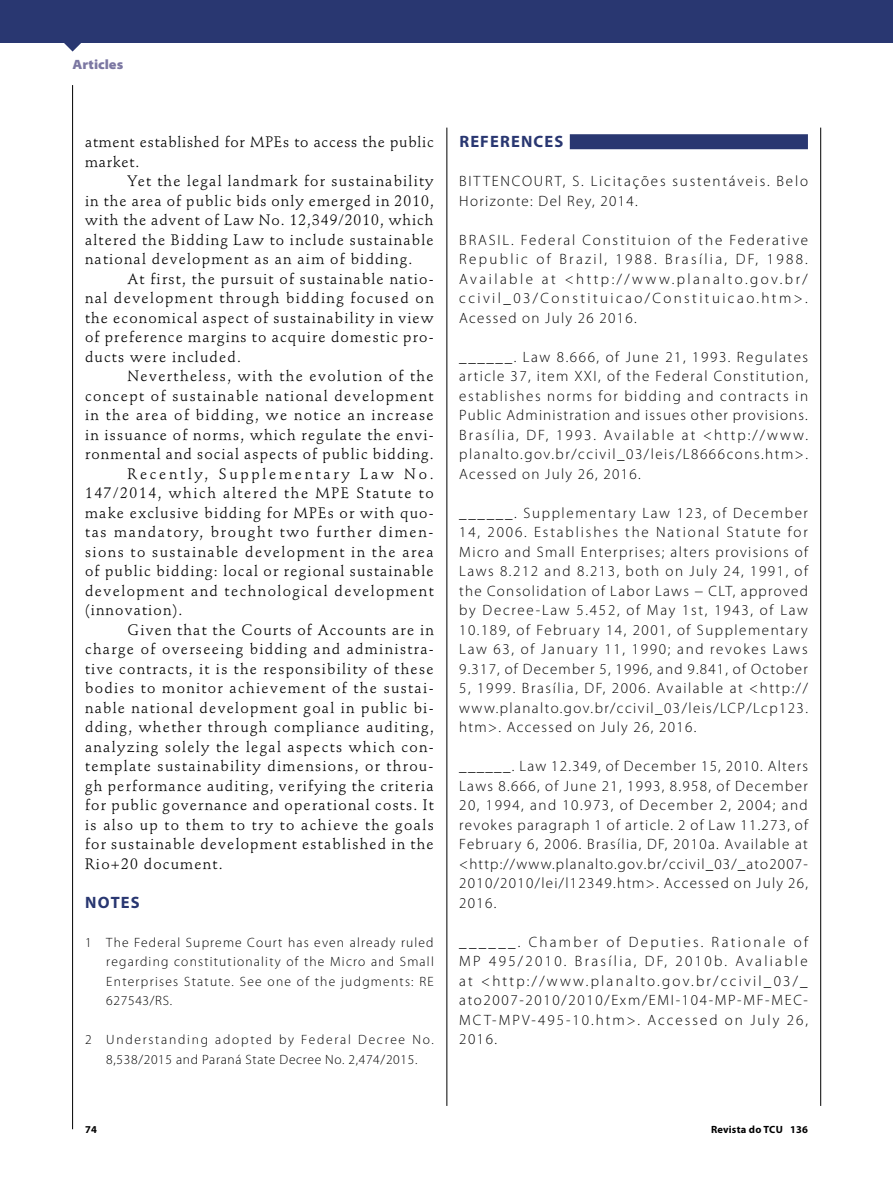
<style>
.page{position:relative;width:893px;height:1191px;background:#fff}
.page>*{position:absolute;margin:0;border:0;box-sizing:border-box;transform-origin:0 0}
.t1{font:700 16.5px "Myriad Pro";letter-spacing:.07em;color:#293771}
.t2{font:300 15px/19.5px "Myriad Pro";letter-spacing:.1em;color:#000;text-align:justify}
.t3{font:15px/19.5px "Stempel Schneidler Std";letter-spacing:.085em;color:#000;text-align:justify}
.t4{font:300 15px/19.5px "Myriad Pro";letter-spacing:.12em;color:#000}
.t5{font:15px/19.5px "Stempel Schneidler Std";letter-spacing:.05em;color:#000}
.t6{font:15px "Stempel Schneidler Std";letter-spacing:.105em;color:#000}
.t7{font:15px "Stempel Schneidler Std";letter-spacing:.115em;color:#000}
.t8{font:15px "Stempel Schneidler Std";letter-spacing:.18em;color:#000}
.t9{font:300 13.5px/19.5px "Myriad Pro";letter-spacing:.095em;color:#000;text-align:justify}
.t10{font:300 13.5px/19.5px "Myriad Pro";letter-spacing:.12em;color:#000;text-align:center}
.t11{font:900 semi-expanded 13.5px "Myriad Pro";color:#7b77a2}
.t12{font:700 10.5px "Myriad Pro";letter-spacing:.02em;color:#000}
</style>
<div class="page">
<svg style="left:64px;top:43px;width:17px;height:9px"></svg>
<div style="left:0;top:0;width:893px;height:43px;background:#293771"></div>
<hr style="left:72px;top:85px;width:1px;height:1044px;background:#000">
<hr style="left:446px;top:128px;width:1px;height:978px;background:#000">
<hr style="left:820px;top:128px;width:1px;height:978px;background:#000">
<div style="left:570px;top:134px;width:238px;height:15px;background:#293771"></div>
<p class="t11" style="left:73px;top:57px;width:52px">Articles</p>
<p class="t5" style="left:85px;top:132px;width:350px">atment established for MPEs to access the public market.</p>
<p class="t3" style="left:85px;top:171px;width:350px;text-indent:43px">Yet the legal landmark for sustainability in the area of public bids only emerged in 2010, with the advent of Law No. 12,349/2010, which altered the Bidding Law to include sustainable national development as an aim of bidding.</p>
<p class="t3" style="left:85px;top:269px;width:350px;text-indent:43px">At first, the pursuit of sustainable natio&shy;nal development through bidding focused on the economical aspect of sustainability in view of preference margins to acquire domestic pro&shy;ducts were included.</p>
<p class="t3" style="left:128px;top:366px;width:308px">Nevertheless, with the evolution of the</p>
<p class="t3" style="left:85px;top:386px;width:350px">concept of sustainable national development</p>
<p class="t3" style="left:85px;top:405px;width:350px">in the area of bidding, we notice an increase</p>
<p class="t3" style="left:85px;top:425px;width:350px">in issuance of norms, which regulate the envi-</p>
<p class="t3" style="left:85px;top:444px;width:350px">ronmental and social aspects of public bidding.</p>
<p class="t8" style="left:128px;top:465px;width:308px">Recently, Supplementary Law No.</p>
<p class="t6" style="left:85px;top:484px;width:350px">147/2014, which altered the MPE Statute to</p>
<p class="t3" style="left:85px;top:503px;width:350px">make exclusive bidding for MPEs or with quo-</p>
<p class="t7" style="left:85px;top:523px;width:350px">tas mandatory, brought two further dimen-</p>
<p class="t3" style="left:85px;top:542px;width:350px">sions to sustainable development in the area</p>
<p class="t3" style="left:85px;top:561px;width:350px">of public bidding: local or regional sustainable</p>
<p class="t3" style="left:85px;top:581px;width:350px">development and technological development</p>
<p class="t3" style="left:85px;top:600px;width:99px">(innovation).</p>
<p class="t3" style="left:128px;top:620px;width:308px">Given that the Courts of Accounts are in</p>
<p class="t3" style="left:85px;top:639px;width:350px">charge of overseeing bidding and administra-</p>
<p class="t3" style="left:85px;top:659px;width:350px">tive contracts, it is the responsibility of these</p>
<p class="t3" style="left:85px;top:678px;width:350px">bodies to monitor achievement of the sustai-</p>
<p class="t3" style="left:85px;top:698px;width:350px">nable national development goal in public bi-</p>
<p class="t3" style="left:85px;top:717px;width:350px">dding, whether through compliance auditing,</p>
<p class="t3" style="left:85px;top:737px;width:350px">analyzing solely the legal aspects which con-</p>
<p class="t3" style="left:85px;top:756px;width:350px">template sustainability dimensions, or throu-</p>
<p class="t3" style="left:85px;top:776px;width:350px">gh performance auditing, verifying the criteria</p>
<p class="t3" style="left:85px;top:795px;width:350px">for public governance and operational costs. It</p>
<p class="t3" style="left:85px;top:815px;width:350px">is also up to them to try to achieve the goals</p>
<p class="t3" style="left:85px;top:834px;width:350px">for sustainable development established in the</p>
<p class="t3" style="left:85px;top:854px;width:139px">Rio+20 document.</p>
<p class="t1" style="left:85px;top:893px;width:56px">NOTES</p>
<p class="t9" style="left:106px;top:933px;width:329px;text-indent:-21px">1 The Federal Supreme Court has even already ruled regarding constitutionality of the Micro and Small Enterprises Statute. See one of the judgments: RE 627543/RS.</p>
<p class="t10" style="left:85px;top:1030px;width:350px">2 Understanding adopted by Federal Decree No.<br>8,538/2015 and Paraná State Decree No. 2,474/2015.</p>
<p class="t1" style="left:459px;top:132px;width:106px">REFERENCES</p>
<p class="t4" style="left:459px;top:172px;width:350px">BITTENCOURT, S. Licitações sustentáveis. Belo<br>Horizonte: Del Rey, 2014.</p>
<p class="t2" style="left:459px;top:230px;width:350px">BRASIL. Federal Constituion of the Federative Republic of Brazil, 1988. Brasília, DF, 1988.<br>Available at &lt;http://www.planalto.gov.br/ ccivil_03/Constituicao/Constituicao.htm&gt;.<br>Acessed on July 26 2016.</p>
<p class="t2" style="left:459px;top:347px;width:350px">______. Law 8.666, of June 21, 1993. Regulates article 37, item XXI, of the Federal Constitution, establishes norms for bidding and contracts in Public Administration and issues other provisions.<br>Brasília, DF, 1993. Available at &lt;http://www. planalto.gov.br/ccivil_03/leis/L8666cons.htm&gt;.<br>Acessed on July 26, 2016.</p>
<p class="t2" style="left:459px;top:503px;width:350px">______. Supplementary Law 123, of December 14, 2006. Establishes the National Statute for Micro and Small Enterprises; alters provisions of Laws 8.212 and 8.213, both on July 24, 1991, of the Consolidation of Labor Laws − CLT, approved by Decree-Law 5.452, of May 1st, 1943, of Law 10.189, of February 14, 2001, of Supplementary Law 63, of January 11, 1990; and revokes Laws 9.317, of December 5, 1996, and 9.841, of October 5, 1999. Brasília, DF, 2006. Available at &lt;http:// www.planalto.gov.br/ccivil_03/leis/LCP/Lcp123. htm&gt;. Accessed on July 26, 2016.</p>
<p class="t2" style="left:459px;top:757px;width:350px">______. Law 12.349, of December 15, 2010. Alters Laws 8.666, of June 21, 1993, 8.958, of December 20, 1994, and 10.973, of December 2, 2004; and revokes paragraph 1 of article. 2 of Law 11.273, of February 6, 2006. Brasília, DF, 2010a. Available at &lt;http://www.planalto.gov.br/ccivil_03/_ato2007- 2010/2010/lei/l12349.htm&gt;. Accessed on July 26, 2016.</p>
<p class="t2" style="left:459px;top:932px;width:350px">______. Chamber of Deputies. Rationale of MP 495/2010. Brasília, DF, 2010b. Avaliable at &lt;http://www.planalto.gov.br/ccivil_03/_ ato2007-2010/2010/Exm/EMI-104-MP-MF-MEC-MCT-MPV-495-10.htm&gt;. Accessed on July 26, 2016.</p>
<p class="t12" style="left:85px;top:1123px;width:13px">74</p>
<p class="t12" style="left:711px;top:1123px;width:98px">Revista do TCU 136</p>
</div>
